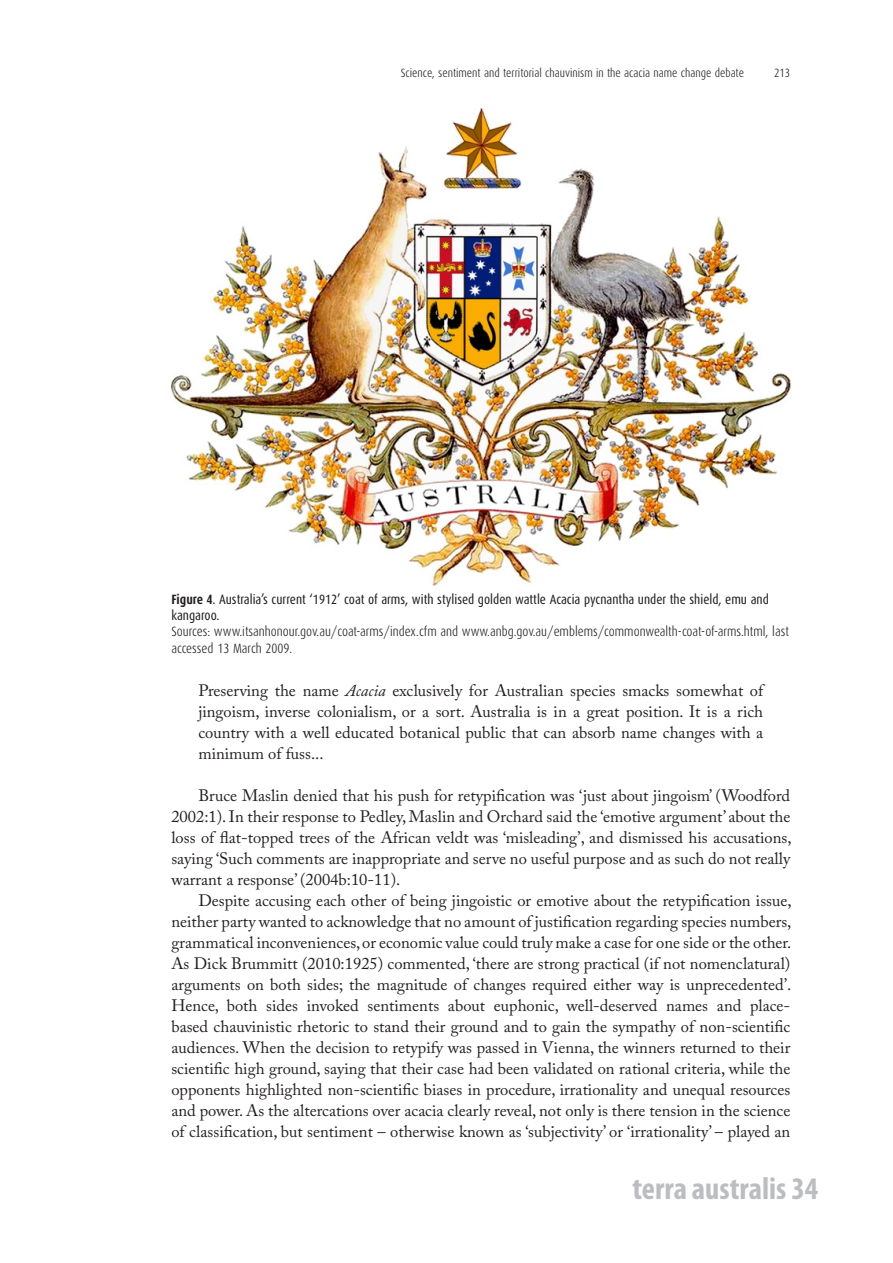
<style>
.page{position:relative;width:893px;height:1263px;background:#fff}
.page>*{position:absolute;margin:0;border:0;box-sizing:border-box;transform-origin:0 0}
.t1{font:700 condensed 31.5px "Myriad Pro";color:#bcbdc0}
.Standard_Paragraph{font:16.5px/21px "Adobe Caslon Pro";color:#231f20;text-align:justify}
.Quoted_text{font:16.5px/21px "Adobe Caslon Pro";color:#231f20}
.Captions{font:300 13.5px/16.2px "Dax Condensed";color:#231f20}
.Captions-2{font:13.5px/16.2px "Dax Condensed";color:#231f20}
.t2{font:300 12px "Dax Condensed";color:#231f20}
.s1{font-weight:700}
.s2{font-style:italic}
</style>
<div class="page">
<img style="left:171px;top:108px;width:619px;height:478px">
<p class="t2" style="left:401px;top:66px;width:345px">Science, sentiment and territorial chauvinism in the acacia name change debate</p>
<p class="t2" style="left:774px;top:66px;width:18px">213</p>
<p class="Captions-2" style="left:171px;top:591px;width:599px"><span class="s1">Figure 4</span>. Australia’s current ‘1912’ coat of arms, with stylised golden wattle Acacia pycnantha under the shield, emu and kangaroo.</p>
<p class="Captions" style="left:171px;top:624px;width:619px">Sources: www.itsanhonour.gov.au/coat-arms/index.cfm and www.anbg.gov.au/emblems/commonwealth-coat-of-arms.html, last accessed 13 March 2009.</p>
<p class="Quoted_text" style="left:198px;top:680px;width:568px">Preserving the name <span class="s2">Acacia</span> exclusively for Australian species smacks somewhat of jingoism, inverse colonialism, or a sort. Australia is in a great position. It is a rich country with a well educated botanical public that can absorb name changes with a minimum of fuss...</p>
<p class="Standard_Paragraph" style="left:171px;top:785px;width:622px;text-indent:27px">Bruce Maslin denied that his push for retypification was ‘just about jingoism’ (Woodford 2002:1). In their response to Pedley, Maslin and Orchard said the ‘emotive argument’ about the loss of flat-topped trees of the African veldt was ‘misleading’, and dismissed his accusations, saying ‘Such comments are inappropriate and serve no useful purpose and as such do not really warrant a response’ (2004b:10-11).</p>
<p class="Standard_Paragraph" style="left:171px;top:890px;width:622px;text-indent:27px">Despite accusing each other of being jingoistic or emotive about the retypification issue, neither party wanted to acknowledge that no amount of justification regarding species numbers, grammatical inconveniences, or economic value could truly make a case for one side or the other.<br>As Dick Brummitt (2010:1925) commented, ‘there are strong practical (if not nomenclatural) arguments on both sides; the magnitude of changes required either way is unprecedented’.<br>Hence, both sides invoked sentiments about euphonic, well-deserved names and place&shy;based chauvinistic rhetoric to stand their ground and to gain the sympathy of non-scientific audiences. When the decision to retypify was passed in Vienna, the winners returned to their scientific high ground, saying that their case had been validated on rational criteria, while the opponents highlighted non-scientific biases in procedure, irrationality and unequal resources and power. As the altercations over acacia clearly reveal, not only is there tension in the science of classification, but sentiment – otherwise known as ‘subjectivity’ or ‘irrationality’ – played an</p>
<h1 class="t1" style="left:632px;top:1169px;width:187px">terra australis 34</h1>
</div>
